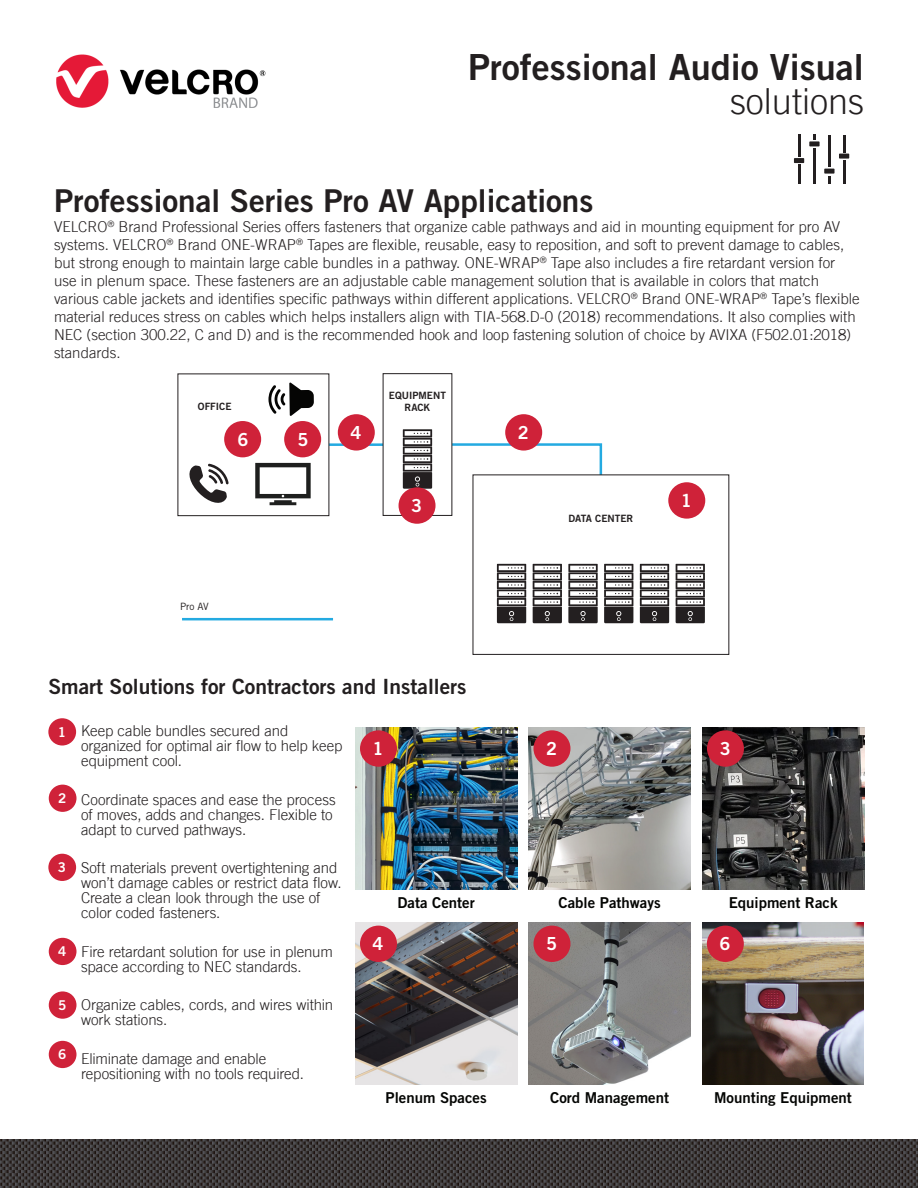
<style>
.page{position:relative;width:918px;height:1188px;background:#fff}
.page>*{position:absolute;margin:0;border:0;box-sizing:border-box;transform-origin:0 0}
.t1{font:36px "Trade Gothic LT Std Bd 2";color:#231f20}
.t2{font:300 36px "Trade Gothic LT";color:#231f20}
.t3{font:31.5px "Trade Gothic LT Std Bd 2";color:#231f20}
.TABLE_BULLET_COLOR{font:21px "Trade Gothic LT Std Bd 2";color:#231f20}
.t4{font:18px "Trade Gothic LT Std Bd 2";color:#fff}
.TABLE_BULLET_COLOR-2{font:300 15px/15px "Trade Gothic LT";color:#231f20}
.t5{font:15px "Trade Gothic LT Std Bd 2";color:#040503}
.t6{font:13.5px "Trade Gothic LT Std Bd 2";color:#fff}
.t7{font:10.05px "Trade Gothic LT Std Bd 2";color:#231f20}
.t8{font:10.05px "Trade Gothic LT Std";color:#231f20}
</style>
<div class="page">
<img style="left:56px;top:54px;width:210px;height:54px">
<hr style="left:798px;top:135px;width:2px;height:22px;background:#231f20">
<hr style="left:798px;top:164px;width:2px;height:20px;background:#231f20">
<svg style="left:813px;top:135px;width:3px;height:5px"></svg>
<hr style="left:813px;top:148px;width:3px;height:36px;background:#231f20">
<hr style="left:828px;top:135px;width:3px;height:32px;background:#231f20">
<svg style="left:828px;top:176px;width:3px;height:8px"></svg>
<svg style="left:843px;top:135px;width:2px;height:18px"></svg>
<hr style="left:843px;top:160px;width:2px;height:24px;background:#231f20">
<div style="left:794px;top:158px;width:10px;height:5px;background:#231f20"></div>
<div style="left:809px;top:141px;width:11px;height:5px;background:#231f20"></div>
<div style="left:824px;top:169px;width:11px;height:5px;background:#231f20"></div>
<div style="left:839px;top:154px;width:10px;height:5px;background:#231f20"></div>
<img style="left:0;top:1140px;width:918px;height:48px">
<svg style="left:452px;top:442px;width:151px;height:35px"></svg>
<hr style="left:329px;top:443px;width:54px;height:3px;background:#24aae1">
<hr style="left:182px;top:618px;width:151px;height:2px;background:#24aae1">
<svg style="left:403px;top:429px;width:29px;height:60px"></svg>
<svg style="left:497px;top:564px;width:29px;height:59px"></svg>
<svg style="left:533px;top:564px;width:29px;height:59px"></svg>
<svg style="left:568px;top:564px;width:30px;height:59px"></svg>
<svg style="left:604px;top:564px;width:29px;height:59px"></svg>
<svg style="left:640px;top:564px;width:29px;height:59px"></svg>
<svg style="left:676px;top:564px;width:29px;height:59px"></svg>
<svg style="left:268px;top:383px;width:46px;height:33px"></svg>
<svg style="left:255px;top:463px;width:56px;height:42px"></svg>
<svg style="left:189px;top:464px;width:40px;height:39px"></svg>
<img style="left:355px;top:727px;width:162px;height:162px">
<img style="left:702px;top:727px;width:162px;height:162px">
<img style="left:529px;top:727px;width:162px;height:162px">
<img style="left:355px;top:923px;width:162px;height:162px">
<div style="left:360px;top:730px;width:37px;height:37px;background:#cf2239;border-radius:50%"></div>
<div style="left:533px;top:730px;width:37px;height:37px;background:#cf2239;border-radius:50%"></div>
<div style="left:707px;top:730px;width:37px;height:37px;background:#cf2239;border-radius:50%"></div>
<div style="left:360px;top:926px;width:37px;height:36px;background:#cf2239;border-radius:50%"></div>
<div style="left:668px;top:482px;width:37px;height:37px;background:#cf2239;border-radius:50%"></div>
<div style="left:505px;top:414px;width:37px;height:37px;background:#cf2239;border-radius:50%"></div>
<div style="left:399px;top:487px;width:37px;height:37px;background:#cf2239;border-radius:50%"></div>
<div style="left:338px;top:414px;width:37px;height:37px;background:#cf2239;border-radius:50%"></div>
<div style="left:284px;top:421px;width:37px;height:36px;background:#cf2239;border-radius:50%"></div>
<img style="left:529px;top:923px;width:162px;height:162px">
<div style="left:533px;top:926px;width:37px;height:36px;background:#cf2239;border-radius:50%"></div>
<div style="left:48px;top:718px;width:28px;height:28px;background:#cf2239;border-radius:50%"></div>
<div style="left:49px;top:785px;width:28px;height:27px;background:#cf2239;border-radius:50%"></div>
<div style="left:48px;top:854px;width:28px;height:27px;background:#cf2239;border-radius:50%"></div>
<div style="left:49px;top:938px;width:28px;height:27px;background:#cf2239;border-radius:50%"></div>
<div style="left:49px;top:991px;width:28px;height:28px;background:#cf2239;border-radius:50%"></div>
<div style="left:224px;top:421px;width:37px;height:36px;background:#cf2239;border-radius:50%"></div>
<div style="left:49px;top:1041px;width:28px;height:27px;background:#cf2239;border-radius:50%"></div>
<img style="left:702px;top:923px;width:162px;height:162px">
<div style="left:707px;top:926px;width:37px;height:36px;background:#cf2239;border-radius:50%"></div>
<p class="t1" style="left:468px;top:45px;width:397px">Professional Audio Visual</p>
<p class="t2" style="left:730px;top:80px;width:135px">solutions</p>
<p class="t3" style="left:54px;top:181px;width:541px">Professional Series Pro AV Applications</p>
<p class="TABLE_BULLET_COLOR-2" style="left:54px;top:218px;width:807px;line-height:18px">VELCRO<sup>®</sup> Brand Professional Series offers fasteners that organize cable pathways and aid in mounting equipment for pro AV systems. VELCRO<sup>®</sup> Brand ONE-WRAP<sup>®</sup> Tapes are flexible, reusable, easy to reposition, and soft to prevent damage to cables, but strong enough to maintain large cable bundles in a pathway. ONE-WRAP<sup>®</sup> Tape also includes a fire retardant version for use in plenum space. These fasteners are an adjustable cable management solution that is available in colors that match various cable jackets and identifies specific pathways within different applications. VELCRO<sup>®</sup> Brand ONE-WRAP<sup>®</sup> Tape’s flexible material reduces stress on cables which helps installers align with TIA-568.D-0 (2018) recommendations. It also complies with NEC (section 300.22, C and D) and is the recommended hook and loop fastening solution of choice by AVIXA (F502.01:2018) standards.</p>
<p class="t7" style="left:389px;top:389px;width:59px">EQUIPMENT</p>
<p class="t7" style="left:198px;top:400px;width:35px">OFFICE</p>
<p class="t7" style="left:405px;top:402px;width:27px">RACK</p>
<p class="t4" style="left:238px;top:428px;width:12px">6</p>
<p class="t4" style="left:298px;top:428px;width:12px">5</p>
<p class="t4" style="left:350px;top:421px;width:12px">4</p>
<p class="t8" style="left:180px;top:601px;width:30px">Pro AV</p>
<p class="t4" style="left:411px;top:494px;width:12px">3</p>
<p class="TABLE_BULLET_COLOR" style="left:48px;top:674px;width:420px">Smart Solutions for Contractors and Installers</p>
<p class="t4" style="left:518px;top:421px;width:12px">2</p>
<p class="t7" style="left:569px;top:512px;width:66px">DATA CENTER</p>
<p class="t4" style="left:681px;top:489px;width:12px">1</p>
<p class="t6" style="left:58px;top:724px;width:10px">1</p>
<p class="t6" style="left:58px;top:790px;width:10px">2</p>
<p class="t6" style="left:58px;top:859px;width:10px">3</p>
<p class="t6" style="left:58px;top:943px;width:10px">4</p>
<p class="t6" style="left:58px;top:997px;width:10px">5</p>
<p class="t6" style="left:58px;top:1046px;width:10px">6</p>
<p class="TABLE_BULLET_COLOR-2" style="left:81px;top:723px;width:263px">Keep cable bundles secured and organized for optimal air flow to help keep equipment cool.</p>
<p class="TABLE_BULLET_COLOR-2" style="left:81px;top:791px;width:256px">Coordinate spaces and ease the process of moves, adds and changes. Flexible to adapt to curved pathways.</p>
<p class="TABLE_BULLET_COLOR-2" style="left:81px;top:860px;width:262px">Soft materials prevent overtightening and won’t damage cables or restrict data flow.<br>Create a clean look through the use of color coded fasteners.</p>
<p class="TABLE_BULLET_COLOR-2" style="left:81px;top:943px;width:253px">Fire retardant solution for use in plenum space according to NEC standards.</p>
<p class="TABLE_BULLET_COLOR-2" style="left:81px;top:997px;width:254px">Organize cables, cords, and wires within work stations.</p>
<p class="TABLE_BULLET_COLOR-2" style="left:81px;top:1050px;width:224px">Eliminate damage and enable repositioning with no tools required.</p>
<p class="t4" style="left:373px;top:737px;width:12px">1</p>
<p class="t4" style="left:546px;top:737px;width:12px">2</p>
<p class="t4" style="left:720px;top:737px;width:12px">3</p>
<p class="t4" style="left:373px;top:933px;width:12px">4</p>
<p class="t5" style="left:398px;top:893px;width:79px">Data Center</p>
<p class="t5" style="left:559px;top:893px;width:104px">Cable Pathways</p>
<p class="t5" style="left:729px;top:893px;width:110px">Equipment Rack</p>
<p class="t4" style="left:546px;top:933px;width:12px">5</p>
<p class="t4" style="left:720px;top:933px;width:12px">6</p>
<p class="t5" style="left:386px;top:1088px;width:103px">Plenum Spaces</p>
<p class="t5" style="left:550px;top:1088px;width:120px">Cord Management</p>
<p class="t5" style="left:714px;top:1088px;width:139px">Mounting Equipment</p>
</div>
